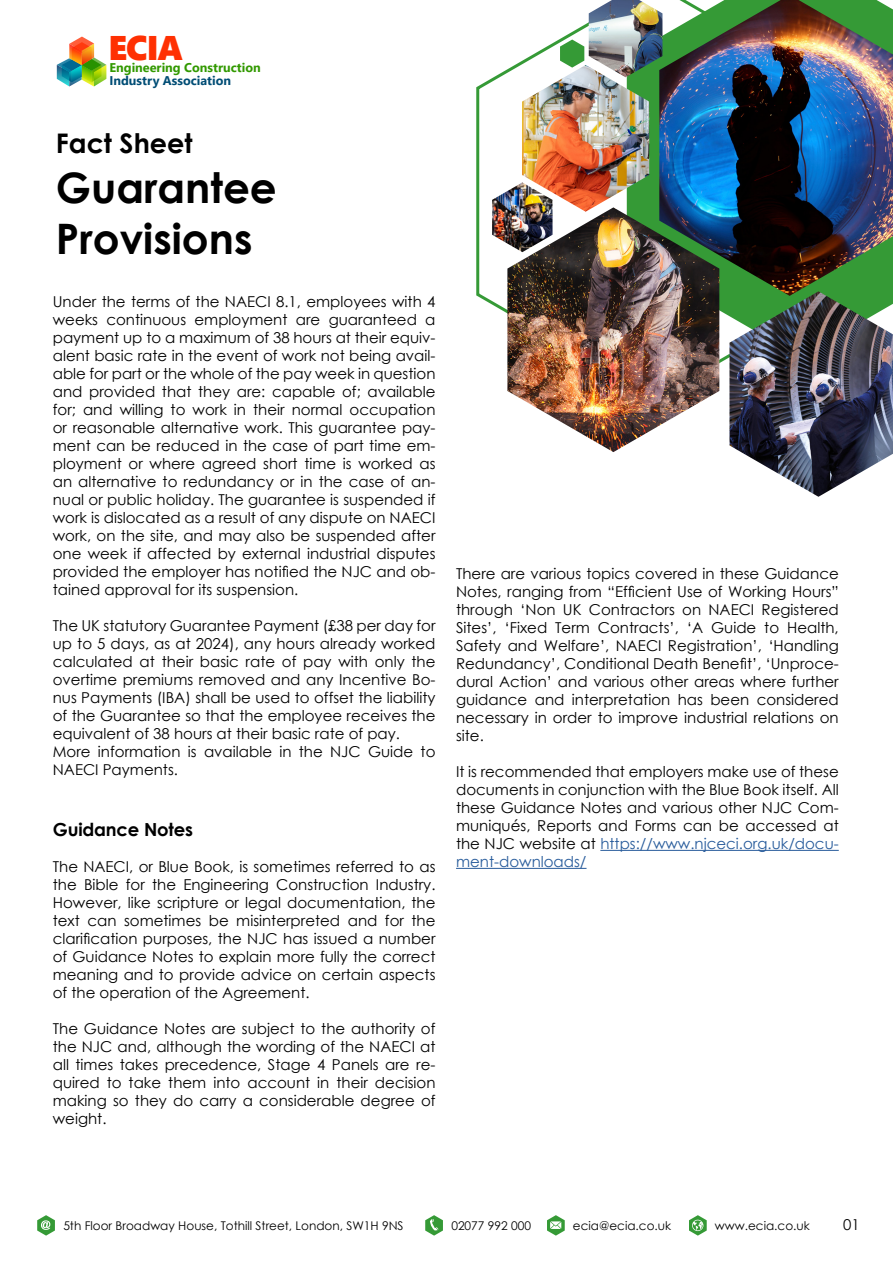
<style>
.page{position:relative;width:893px;height:1263px;background:#fff}
.page>*{position:absolute;margin:0;border:0;box-sizing:border-box;transform-origin:0 0}
.t1{font:700 42px/50.4px "Century Gothic";color:#000}
.t2{font:34.2px "Segoe UI Black";color:#ff3002}
.t3{font:700 27px "Century Gothic";color:#000}
.t4{font:700 18px "Century Gothic";letter-spacing:-.01em;color:#000}
.t5{font:15px/18px "Century Gothic";color:#000;text-align:justify}
.t6{font:700 12.6px "Segoe UI";color:#329900}
.t7{font:700 12.6px "Segoe UI";color:#004d75}
.t8{font:12px "Century Gothic";color:#000}
.s1{color:#275b9b}
</style>
<div class="page">
<svg style="left:57px;top:37px;width:49px;height:50px"></svg>
<svg style="left:547px;top:1215px;width:18px;height:20px"></svg>
<svg style="left:37px;top:1215px;width:18px;height:20px"></svg>
<svg style="left:425px;top:1215px;width:18px;height:20px"></svg>
<svg style="left:689px;top:1215px;width:18px;height:20px"></svg>
<svg style="left:476px;top:13px;width:253px;height:378px"></svg>
<svg style="left:649px;top:77px;width:80px;height:280px;fill:#359a36"></svg>
<img style="left:659px;top:0;width:234px;height:296px">
<img style="left:522px;top:65px;width:127px;height:142px">
<img style="left:589px;top:0;width:73px;height:77px">
<img style="left:507px;top:207px;width:212px;height:245px">
<img style="left:729px;top:291px;width:164px;height:206px">
<img style="left:492px;top:182px;width:60px;height:70px">
<svg style="left:669px;top:411px;width:50px;height:39px"></svg>
<svg style="left:560px;top:40px;width:24px;height:28px"></svg>
<hr style="left:600px;top:850px;width:239px;height:1px;background:#275b9b">
<hr style="left:456px;top:868px;width:130px;height:1px;background:#275b9b">
<h2 class="t2" style="left:108px;top:23px;width:76px">ECIA</h2>
<p class="t6" style="left:109px;top:56px;width:153px">Engineering Construction</p>
<p class="t7" style="left:109px;top:69px;width:123px">Industry Association</p>
<h3 class="t3" style="left:56px;top:123px;width:138px">Fact Sheet</h3>
<h1 class="t1" style="left:56px;top:161px;width:222px">Guarantee<br>Provisions</h1>
<p class="t5" style="left:53px;top:292px;width:384px">Under the terms of the NAECI 8.1, employees with 4 weeks continuous employment are guaranteed a payment up to a maximum of 38 hours at their equiv&shy;alent basic rate in the event of work not being avail&shy;able for part or the whole of the pay week in question and provided that they are: capable of; available for; and willing to work in their normal occupation or reasonable alternative work. This guarantee pay&shy;ment can be reduced in the case of part time em&shy;ployment or where agreed short time is worked as an alternative to redundancy or in the case of an&shy;nual or public holiday. The guarantee is suspended if work is dislocated as a result of any dispute on NAECI work, on the site, and may also be suspended after one week if affected by external industrial disputes provided the employer has notified the NJC and ob&shy;tained approval for its suspension.</p>
<p class="t5" style="left:53px;top:616px;width:384px;text-align:left">The UK statutory Guarantee Payment (£38 per day for up to 5 days, as at 2024), any hours already worked calculated at their basic rate of pay with only the overtime premiums removed and any Incentive Bo&shy;nus Payments (IBA) shall be used to offset the liability of the Guarantee so that the employee receives the equivalent of 38 hours at their basic rate of pay.<br>More information is available in the NJC Guide to NAECI Payments.</p>
<p class="t4" style="left:53px;top:816px;width:142px">Guidance Notes</p>
<p class="t5" style="left:53px;top:858px;width:384px">The NAECI, or Blue Book, is sometimes referred to as the Bible for the Engineering Construction Industry.<br>However, like scripture or legal documentation, the text can sometimes be misinterpreted and for the clarification purposes, the NJC has issued a number of Guidance Notes to explain more fully the correct meaning and to provide advice on certain aspects of the operation of the Agreement.</p>
<p class="t5" style="left:53px;top:1020px;width:384px">The Guidance Notes are subject to the authority of the NJC and, although the wording of the NAECI at all times takes precedence, Stage 4 Panels are re&shy;quired to take them into account in their decision making so they do carry a considerable degree of weight.</p>
<p class="t5" style="left:456px;top:564px;width:384px">There are various topics covered in these Guidance Notes, ranging from “Efficient Use of Working Hours” through ‘Non UK Contractors on NAECI Registered Sites’, ‘Fixed Term Contracts’, ‘A Guide to Health, Safety and Welfare’, NAECI Registration’, ‘Handling Redundancy’, Conditional Death Benefit’, ‘Unproce&shy;dural Action’ and various other areas where further guidance and interpretation has been considered necessary in order to improve industrial relations on site.</p>
<p class="t5" style="left:456px;top:762px;width:384px">It is recommended that employers make use of these documents in conjunction with the Blue Book itself. All these Guidance Notes and various other NJC Com&shy;muniqués, Reports and Forms can be accessed at the NJC website at <span class="s1">https://www.njceci.org.uk/docu&shy;ment-downloads/</span></p>
<p class="t8" style="left:63px;top:1217px;width:342px">5th Floor Broadway House, Tothill Street, London, SW1H 9NS</p>
<p class="t8" style="left:451px;top:1217px;width:81px">02077 992 000</p>
<p class="t8" style="left:573px;top:1217px;width:100px">ecia@ecia.co.uk</p>
<p class="t8" style="left:715px;top:1217px;width:96px">www.ecia.co.uk</p>
<p class="t5" style="left:843px;top:1215px;width:18px">01</p>
</div>
